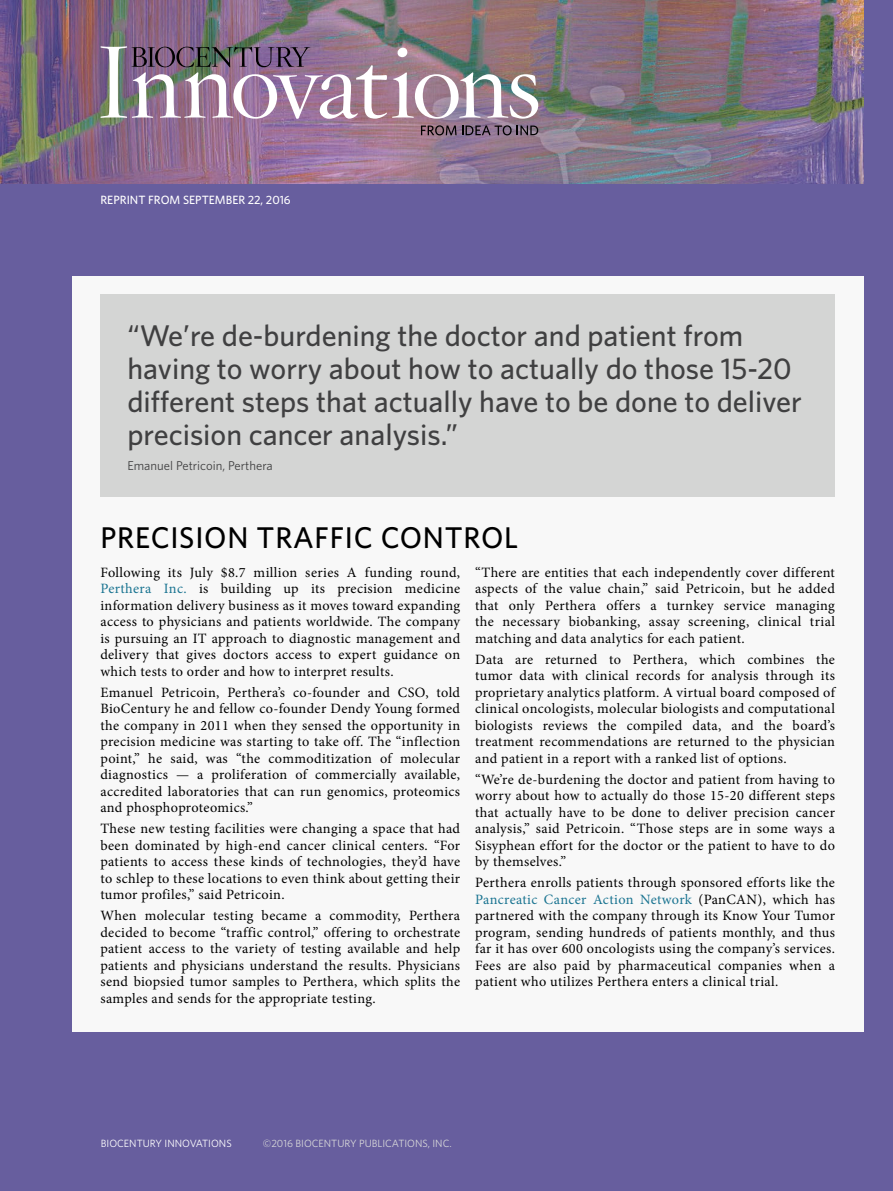
<style>
.page{position:relative;width:893px;height:1191px;background:#675e9e}
.page>*{position:absolute;margin:0;border:0;box-sizing:border-box;transform-origin:0 0}
.pull_quote_20{font:500 30px/33px "Whitney";color:#404041}
.title_banner_small{font:500 30px "Whitney";letter-spacing:.025em;color:#000}
.body_text{font:14.25px/16.5px "Minion Pro";letter-spacing:.025em;color:#000;text-align:justify}
.pull_quote_attribute{font:12.75px "Whitney";color:#404041}
.date-vol-num{font:500 12px "Whitney";color:#fff}
.t1{font:10.5px "Whitney";color:#d8d8d9}
.t2{font:10.5px "Whitney";color:#fff}
.s1{color:#1a7491}
</style>
<div class="page">
<img style="left:0;top:0;width:863px;height:184px">
<img style="left:100px;top:46px;width:438px;height:73px">
<svg style="left:421px;top:125px;width:117px;height:10px"></svg>
<div style="left:72px;top:276px;width:791px;height:755px;background:#f8f8f8"></div>
<div style="left:100px;top:294px;width:735px;height:203px;background:#d4d5d4"></div>
<p class="date-vol-num" style="left:100px;top:192px;width:192px">REPRINT FROM SEPTEMBER 22, 2016</p>
<p class="pull_quote_20" style="left:127px;top:318px;width:676px">“We’re de-burdening the doctor and patient from having to worry about how to actually do those 15-20 different steps that actually have to be done to deliver precision cancer analysis.”</p>
<p class="pull_quote_attribute" style="left:127px;top:457px;width:147px">Emanuel Petricoin, Perthera</p>
<p class="title_banner_small" style="left:100px;top:518px;width:419px">PRECISION TRAFFIC CONTROL</p>
<p class="body_text" style="left:100px;top:564px;width:361px">Following its July $8.7 million series A funding round, <span class="s1">Perthera Inc.</span> is building up its precision medicine information delivery business as it moves toward expanding access to physicians and patients worldwide. The company is pursuing an IT approach to diagnostic management and delivery that gives doctors access to expert guidance on which tests to order and how to interpret results.</p>
<p class="body_text" style="left:100px;top:684px;width:361px">Emanuel Petricoin, Perthera’s co-founder and CSO, told BioCentury he and fellow co-founder Dendy Young formed the company in 2011 when they sensed the opportunity in precision medicine was starting to take off. The “inflection point,” he said, was “the commoditization of molecular diagnostics — a proliferation of commercially available, accredited laboratories that can run genomics, proteomics and phosphoproteomics.”</p>
<p class="body_text" style="left:100px;top:820px;width:361px">These new testing facilities were changing a space that had been dominated by high-end cancer clinical centers. “For patients to access these kinds of technologies, they’d have to schlep to these locations to even think about getting their tumor profiles,” said Petricoin.</p>
<p class="body_text" style="left:100px;top:907px;width:361px">When molecular testing became a commodity, Perthera decided to become “traffic control,” offering to orchestrate patient access to the variety of testing available and help patients and physicians understand the results. Physicians send biopsied tumor samples to Perthera, which splits the samples and sends for the appropriate testing.</p>
<p class="body_text" style="left:475px;top:564px;width:361px">“There are entities that each independently cover different aspects of the value chain,” said Petricoin, but he added that only Perthera offers a turnkey service managing the necessary biobanking, assay screening, clinical trial matching and data analytics for each patient.</p>
<p class="body_text" style="left:475px;top:651px;width:361px">Data are returned to Perthera, which combines the tumor data with clinical records for analysis through its proprietary analytics platform. A virtual board composed of clinical oncologists, molecular biologists and computational biologists reviews the compiled data, and the board’s treatment recommendations are returned to the physician and patient in a report with a ranked list of options.</p>
<p class="body_text" style="left:475px;top:771px;width:361px">“We’re de-burdening the doctor and patient from having to worry about how to actually do those 15-20 different steps that actually have to be done to deliver precision cancer analysis,” said Petricoin. “Those steps are in some ways a Sisyphean effort for the doctor or the patient to have to do by themselves.”</p>
<p class="body_text" style="left:475px;top:874px;width:361px">Perthera enrolls patients through sponsored efforts like the <span class="s1">Pancreatic Cancer Action Network</span> (PanCAN), which has partnered with the company through its Know Your Tumor program, sending hundreds of patients monthly, and thus far it has over 600 oncologists using the company’s services.<br>Fees are also paid by pharmaceutical companies when a patient who utilizes Perthera enters a clinical trial.</p>
<p class="t2" style="left:101px;top:1136px;width:132px">BIOCENTURY INNOVATIONS</p>
<p class="t1" style="left:263px;top:1136px;width:190px">©2016 BIOCENTURY PUBLICATIONS, INC.</p>
</div>
